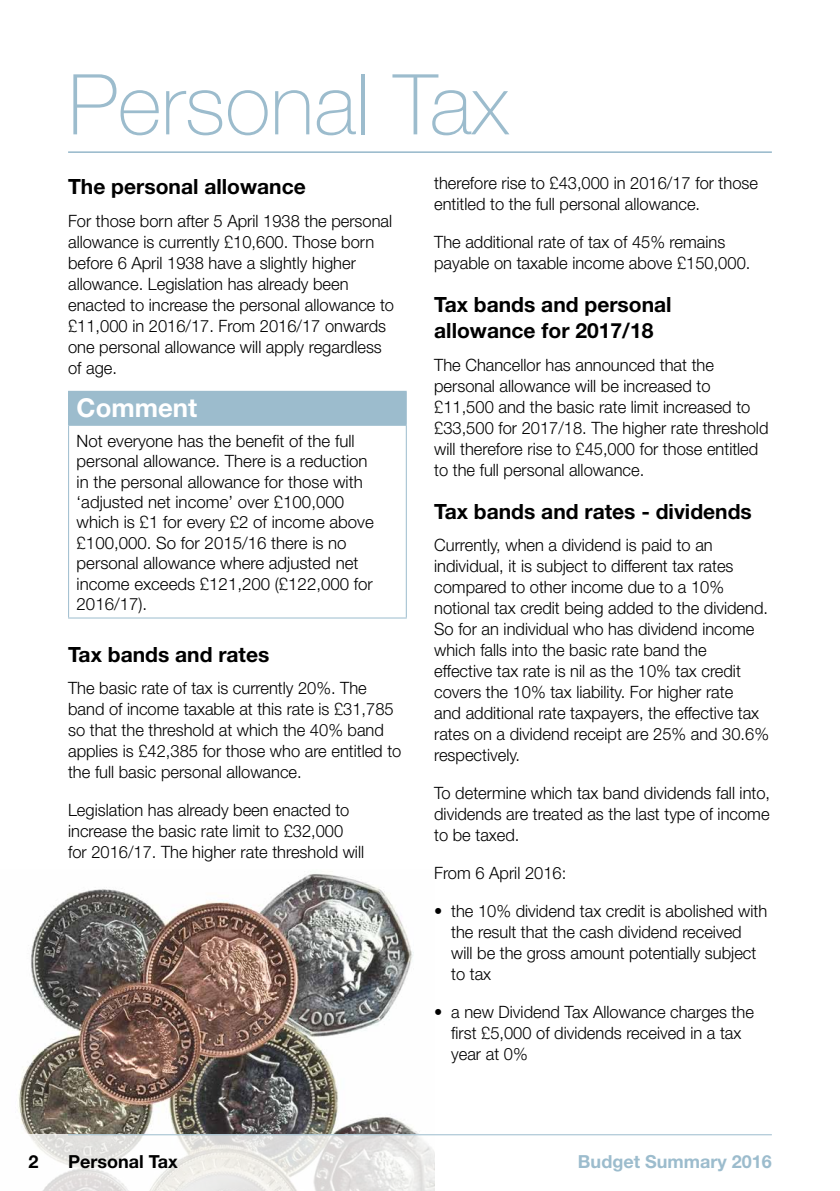
<style>
.page{position:relative;width:840px;height:1191px;background:#fff}
.page>*{position:absolute;margin:0;border:0;box-sizing:border-box;transform-origin:0 0}
.t1{font:100 84px "Helvetica Neue";color:#9cbccd}
.t2{font:700 26px "Helvetica Neue";color:#fff}
.t3{font:700 21px/26px "Helvetica Neue";color:#000}
.t4{font:700 18px "Helvetica Neue";color:#9cbccd}
.t5{font:700 18px "Helvetica Neue";color:#000}
.t6{font:300 17px/21px "Helvetica Neue";color:#000}
.s1{font-weight:400}
</style>
<div class="page">
<img style="left:18px;top:873px;width:401px;height:261px">
<svg style="left:29px;top:1134px;width:459px;height:57px"></svg>
<hr style="left:68px;top:151px;width:703px;height:2px;background:#9cbccd">
<div style="left:69px;top:391px;width:337px;height:34px;background:#9cbccd"></div>
<hr style="left:68px;top:391px;width:338px;height:1px;background:#9cbccd">
<hr style="left:68px;top:392px;width:1px;height:33px;background:#9cbccd">
<hr style="left:68px;top:425px;width:338px;height:1px;background:#9cbccd">
<hr style="left:68px;top:426px;width:1px;height:191px;background:#9cbccd">
<hr style="left:405px;top:426px;width:1px;height:191px;background:#9cbccd">
<hr style="left:68px;top:617px;width:338px;height:1px;background:#9cbccd">
<hr style="left:68px;top:1134px;width:703px;height:1px;background:#9cbccd">
<h1 class="t1" style="left:68px;top:58px;width:442px">Personal Tax</h1>
<p class="t3" style="left:68px;top:173px;width:239px">The personal allowance</p>
<p class="t6" style="left:68px;top:210px;width:327px">For those born after 5 April 1938 the personal allowance is currently £10,600. Those born before 6 April 1938 have a slightly higher allowance. Legislation has already been enacted to increase the personal allowance to £11,000 in 2016/17. From 2016/17 onwards one personal allowance will apply regardless of age.</p>
<h2 class="t2" style="left:77px;top:392px;width:122px">Comment</h2>
<p class="t6" style="left:77px;top:430px;width:298px;line-height:20.4px">Not everyone has the benefit of the full personal allowance. There is a reduction in the personal allowance for those with ‘adjusted net income’ over £100,000 which is £1 for every £2 of income above £100,000. So for 2015/16 there is no personal allowance where adjusted net income exceeds £121,200 (£122,000 for 2016/17).</p>
<p class="t3" style="left:68px;top:640px;width:203px">Tax bands and rates</p>
<p class="t6" style="left:68px;top:677px;width:334px">The basic rate of tax is currently 20%. The band of income taxable at this rate is £31,785 so that the threshold at which the 40% band applies is £42,385 for those who are entitled to the full basic personal allowance.</p>
<p class="t6" style="left:68px;top:799px;width:297px">Legislation has already been enacted to increase the basic rate limit to £32,000 for 2016/17. The higher rate threshold will</p>
<p class="t6" style="left:434px;top:172px;width:325px">therefore rise to £43,000 in 2016/17 for those entitled to the full personal allowance.</p>
<p class="t6" style="left:434px;top:231px;width:317px">The additional rate of tax of 45% remains payable on taxable income above £150,000.</p>
<p class="t3" style="left:434px;top:291px;width:239px">Tax bands and personal allowance for 2017/18</p>
<p class="t6" style="left:434px;top:354px;width:335px">The Chancellor has announced that the personal allowance will be increased to £11,500 and the basic rate limit increased to £33,500 for 2017/18. The higher rate threshold will therefore rise to £45,000 for those entitled to the full personal allowance.</p>
<p class="t3" style="left:434px;top:498px;width:319px">Tax bands and rates - dividends</p>
<p class="t6" style="left:434px;top:534px;width:336px">Currently, when a dividend is paid to an individual, it is subject to different tax rates compared to other income due to a 10% notional tax credit being added to the dividend.<br>So for an individual who has dividend income which falls into the basic rate band the<br>effective tax rate is nil as the 10% tax credit covers the 10% tax liability. For higher rate<br>and additional rate taxpayers, the effective tax rates on a dividend receipt are 25% and 30.6% respectively.</p>
<p class="t6" style="left:434px;top:782px;width:337px;text-align:justify">To determine which tax band dividends fall into, dividends are treated as the last type of income to be taxed.</p>
<p class="t6" style="left:434px;top:862px;width:133px">From 6 April 2016:</p>
<p class="t6" style="left:451px;top:900px;width:317px;text-indent:-17px"><span class="s1">•</span> the 10% dividend tax credit is abolished with the result that the cash dividend received<br>will be the gross amount potentially subject to tax</p>
<p class="t6" style="left:451px;top:1001px;width:304px;text-indent:-17px"><span class="s1">•</span> a new Dividend Tax Allowance charges the first £5,000 of dividends received in a tax year at 0%</p>
<p class="t5" style="left:28px;top:1150px;width:12px">2</p>
<p class="t5" style="left:68px;top:1150px;width:111px">Personal Tax</p>
<p class="t4" style="left:577px;top:1150px;width:195px">Budget Summary 2016</p>
</div>
